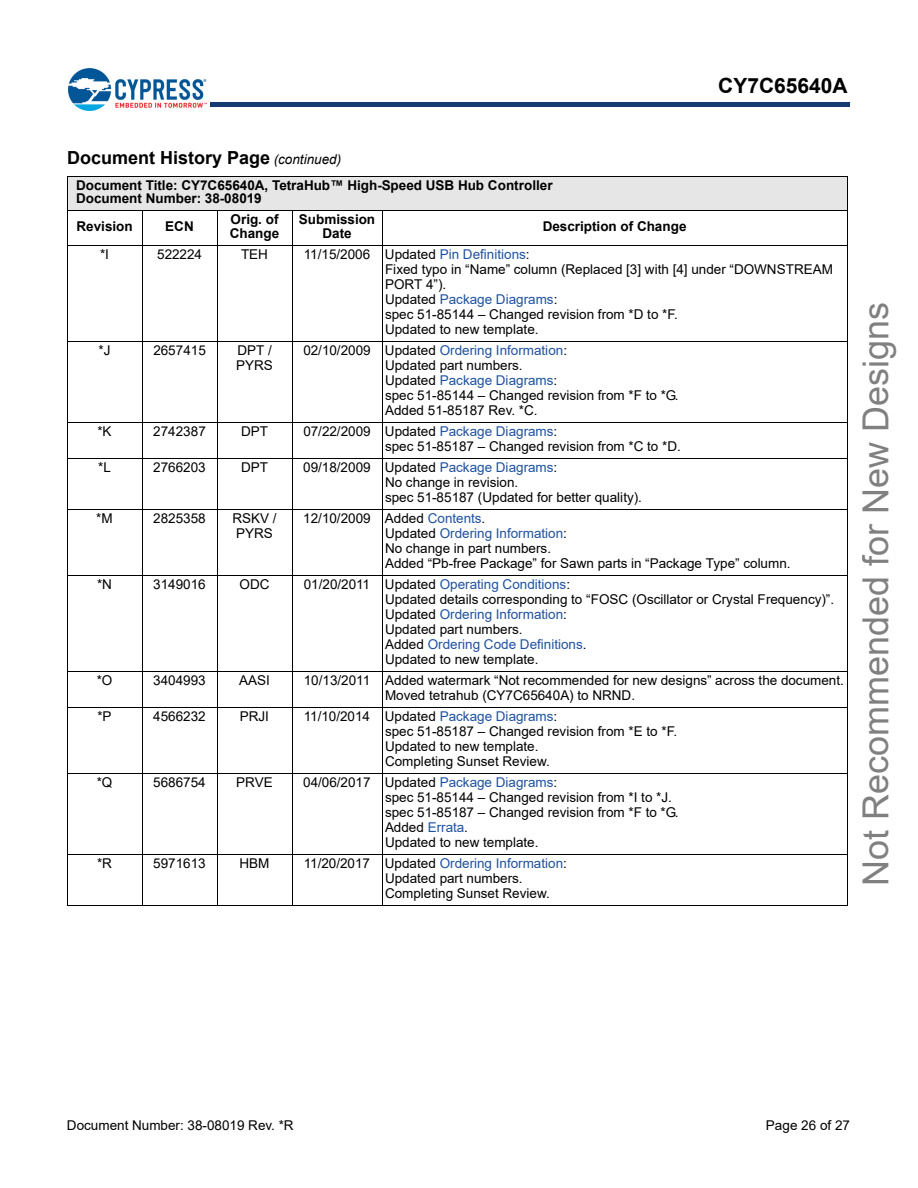
<style>
.page{position:relative;width:918px;height:1188px;background:#fff}
.page>*{position:absolute;margin:0;border:0;box-sizing:border-box;transform-origin:0 0}
.t1{font:36px "Arial";color:rgb(0 0 0/.5)}
.t2{font:700 21px "Arial";color:#000}
.t3{font:700 18px "Arial";color:#000}
.t4{font:13.5px/15px "Arial";color:#000}
.t5{font:700 13.5px/13.5px "Arial";color:#000}
.s1{font-weight:400;font-style:italic;font-size:13.5px}
.s2{color:#1f52a1}
</style>
<div class="page">
<hr style="left:211px;top:103px;width:639px;height:4px;background:#163b71">
<hr style="left:211px;top:102px;width:639px;height:1px;background:#163b71">
<img style="left:69px;top:68px;width:138px;height:43px">
<div style="left:67px;top:176px;width:780px;height:35px;background:#e6e6e6"></div>
<hr style="left:67px;top:176px;width:1px;height:729px;background:#000">
<hr style="left:142px;top:210px;width:1px;height:695px;background:#000">
<hr style="left:217px;top:210px;width:1px;height:695px;background:#000">
<hr style="left:292px;top:210px;width:1px;height:695px;background:#000">
<hr style="left:382px;top:210px;width:1px;height:695px;background:#000">
<hr style="left:847px;top:176px;width:1px;height:729px;background:#000">
<hr style="left:67px;top:176px;width:781px;height:1px;background:#000">
<hr style="left:67px;top:210px;width:781px;height:1px;background:#000">
<hr style="left:67px;top:245px;width:781px;height:1px;background:#000">
<hr style="left:67px;top:341px;width:781px;height:1px;background:#000">
<hr style="left:67px;top:422px;width:781px;height:1px;background:#000">
<hr style="left:67px;top:458px;width:781px;height:1px;background:#000">
<hr style="left:67px;top:509px;width:781px;height:1px;background:#000">
<hr style="left:67px;top:575px;width:781px;height:1px;background:#000">
<hr style="left:67px;top:671px;width:781px;height:1px;background:#000">
<hr style="left:67px;top:707px;width:781px;height:1px;background:#000">
<hr style="left:67px;top:773px;width:781px;height:1px;background:#000">
<hr style="left:67px;top:854px;width:781px;height:1px;background:#000">
<hr style="left:67px;top:905px;width:781px;height:1px;background:#000">
<h2 class="t2" style="left:718px;top:74px;width:131px">CY7C65640A</h2>
<h3 class="t3" style="left:67px;top:148px;width:276px">Document History Page <span class="s1">(continued)</span></h3>
<p class="t5" style="left:76px;top:178px;width:478px">Document Title: CY7C65640A, TetraHub™ High-Speed USB Hub Controller<br>Document Number: 38-08019</p>
<p class="t5" style="left:76px;top:219px;width:58px">Revision</p>
<p class="t5" style="left:165px;top:219px;width:30px">ECN</p>
<p class="t5" style="left:230px;top:213px;width:51px">Orig. of<br>Change</p>
<p class="t5" style="left:299px;top:213px;width:78px;text-align:center">Submission<br>Date</p>
<p class="t5" style="left:543px;top:219px;width:145px">Description of Change</p>
<p class="t4" style="left:100px;top:246px;width:10px">*I</p>
<p class="t4" style="left:157px;top:246px;width:47px">522224</p>
<p class="t4" style="left:241px;top:246px;width:28px">TEH</p>
<p class="t4" style="left:385px;top:246px;width:450px;text-indent:-81px">11/15/2006 Updated <span class="s2">Pin Definitions</span>:<br>Fixed typo in “Name” column (Replaced [3] with [4] under “DOWNSTREAM PORT 4”).<br>Updated <span class="s2">Package Diagrams</span>:<br>spec 51-85144 – Changed revision from *D to *F.<br>Updated to new template.</p>
<p class="t4" style="left:99px;top:342px;width:14px">*J</p>
<p class="t4" style="left:153px;top:342px;width:54px">2657415</p>
<p class="t4" style="left:236px;top:342px;width:38px">DPT /<br>PYRS</p>
<p class="t4" style="left:385px;top:342px;width:295px;text-indent:-82px">02/10/2009 Updated <span class="s2">Ordering Information</span>:<br>Updated part numbers.<br>Updated <span class="s2">Package Diagrams</span>:<br>spec 51-85144 – Changed revision from *F to *G.<br>Added 51-85187 Rev. *C.</p>
<p class="t4" style="left:97px;top:423px;width:16px">*K</p>
<p class="t4" style="left:153px;top:423px;width:54px">2742387</p>
<p class="t4" style="left:241px;top:423px;width:28px">DPT</p>
<p class="t4" style="left:385px;top:423px;width:297px;text-indent:-82px">07/22/2009 Updated <span class="s2">Package Diagrams</span>:<br>spec 51-85187 – Changed revision from *C to *D.</p>
<p class="t4" style="left:98px;top:459px;width:14px">*L</p>
<p class="t4" style="left:153px;top:459px;width:54px">2766203</p>
<p class="t4" style="left:241px;top:459px;width:28px">DPT</p>
<p class="t4" style="left:385px;top:459px;width:258px;text-indent:-82px">09/18/2009 Updated <span class="s2">Package Diagrams</span>:<br>No change in revision.<br>spec 51-85187 (Updated for better quality).</p>
<p class="t4" style="left:96px;top:510px;width:18px">*M</p>
<p class="t4" style="left:153px;top:510px;width:54px">2825358</p>
<p class="t4" style="left:232px;top:510px;width:46px">RSKV /<br>PYRS</p>
<p class="t4" style="left:385px;top:510px;width:407px;text-indent:-82px">12/10/2009 Added <span class="s2">Contents</span>.<br>Updated <span class="s2">Ordering Information</span>:<br>No change in part numbers.<br>Added “Pb-free Package” for Sawn parts in “Package Type” column.</p>
<p class="t4" style="left:97px;top:576px;width:16px">*N</p>
<p class="t4" style="left:153px;top:576px;width:54px">3149016</p>
<p class="t4" style="left:240px;top:576px;width:31px">ODC</p>
<p class="t4" style="left:385px;top:576px;width:451px;text-indent:-81px">01/20/2011 Updated <span class="s2">Operating Conditions</span>:<br>Updated details corresponding to “FOSC (Oscillator or Crystal Frequency)”.<br>Updated <span class="s2">Ordering Information</span>:<br>Updated part numbers.<br>Added <span class="s2">Ordering Code Definitions</span>.<br>Updated to new template.</p>
<p class="t4" style="left:97px;top:672px;width:17px">*O</p>
<p class="t4" style="left:153px;top:672px;width:54px">3404993</p>
<p class="t4" style="left:239px;top:672px;width:32px">AASI</p>
<p class="t4" style="left:385px;top:672px;width:460px;text-indent:-81px">10/13/2011 Added watermark “Not recommended for new designs” across the document.<br>Moved tetrahub (CY7C65640A) to NRND.</p>
<p class="t4" style="left:97px;top:708px;width:16px">*P</p>
<p class="t4" style="left:153px;top:708px;width:54px">4566232</p>
<p class="t4" style="left:240px;top:708px;width:31px">PRJI</p>
<p class="t4" style="left:385px;top:708px;width:294px;text-indent:-81px">11/10/2014 Updated <span class="s2">Package Diagrams</span>:<br>spec 51-85187 – Changed revision from *E to *F.<br>Updated to new template.<br>Completing Sunset Review.</p>
<p class="t4" style="left:97px;top:774px;width:17px">*Q</p>
<p class="t4" style="left:153px;top:774px;width:54px">5686754</p>
<p class="t4" style="left:236px;top:774px;width:38px">PRVE</p>
<p class="t4" style="left:385px;top:774px;width:295px;text-indent:-82px">04/06/2017 Updated <span class="s2">Package Diagrams</span>:<br>spec 51-85144 – Changed revision from *I to *J. spec 51-85187 – Changed revision from *F to *G.<br>Added <span class="s2">Errata</span>.<br>Updated to new template.</p>
<p class="t4" style="left:97px;top:855px;width:16px">*R</p>
<p class="t4" style="left:153px;top:855px;width:54px">5971613</p>
<p class="t4" style="left:239px;top:855px;width:31px">HBM</p>
<p class="t4" style="left:385px;top:855px;width:184px;text-indent:-81px">11/20/2017 Updated <span class="s2">Ordering Information</span>:<br>Updated part numbers.<br>Completing Sunset Review.</p>
<h1 class="t1" style="left:851px;top:886px;width:586px;rotate:-90deg">Not Recommended for New Designs</h1>
<p class="t4" style="left:67px;top:1117px;width:228px">Document Number: 38-08019 Rev. *R</p>
<p class="t4" style="left:766px;top:1117px;width:86px">Page 26 of 27</p>
</div>
